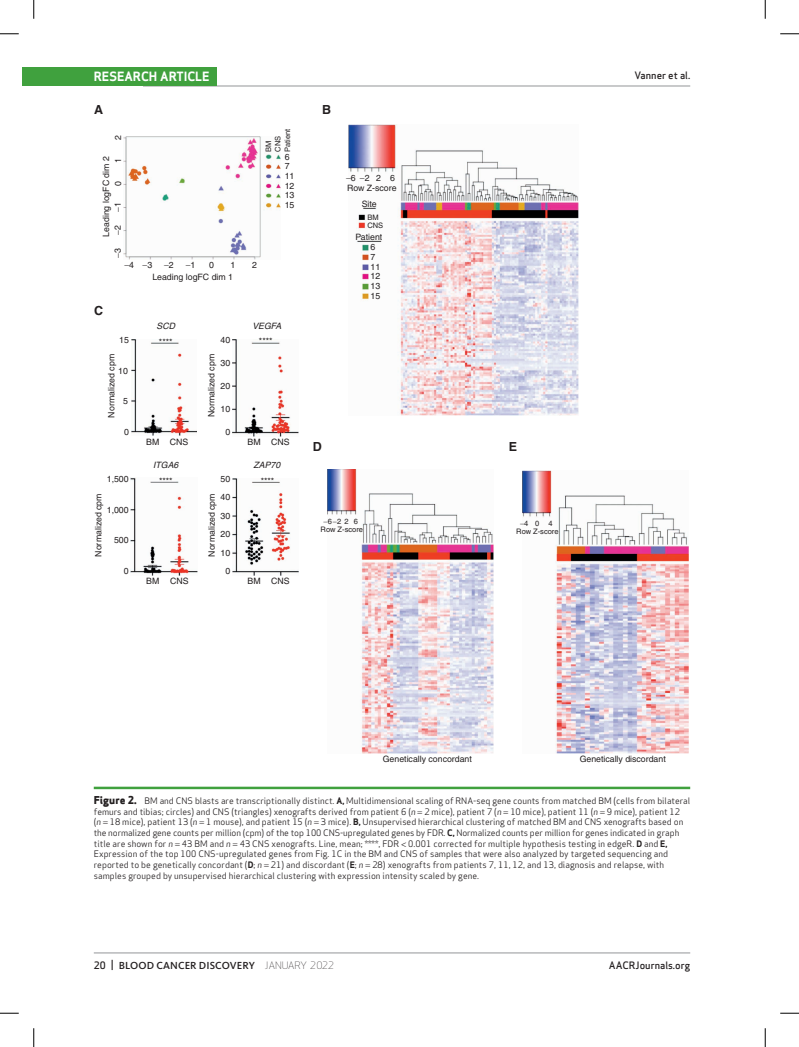
<style>
.page{position:relative;width:799px;height:1047px;background:#fff}
.page>*{position:absolute;margin:0;border:0;box-sizing:border-box;transform-origin:0 0}
.t1{font:700 12.5px "Apex Sans";color:#fff}
.t2{font:700 12.5px "Helvetica";color:#231f20}
.t3{font:500 10.62px "Kievit OT";letter-spacing:.01em;color:#231f20}
.t4{font:500 10px "Apex Sans";color:#231f20}
.t5{font:8.75px/10.6px "Apex Sans";color:#231f20}
.t6{font:8.75px/9.6px "Helvetica";color:#231f20}
.t7{font:italic 8.75px "Helvetica";color:#231f20}
.t8{font:7.5px/8.5px "Helvetica";color:#231f20}
.s1{font-weight:800;font-size:10.62px}
.s2{font-weight:700}
.s3{font-style:italic}
.s4{font-family:"Apex Sans";font-size:10px}
.s5{font-family:"Apex Sans";font-weight:300;font-size:10px}
</style>
<div class="page">
<hr style="left:143px;top:86px;width:547px;height:1px;background:#939598">
<div style="left:22px;top:68px;width:195px;height:18px;background:#40a13e"></div>
<hr style="left:94px;top:952px;width:596px;height:1px;background:#939598">
<hr style="left:94px;top:786px;width:596px;height:3px;background:#40a13e">
<img style="left:123px;top:136px;width:158px;height:123px">
<img style="left:348px;top:124px;width:230px;height:291px">
<img style="left:131px;top:339px;width:66px;height:97px">
<img style="left:233px;top:339px;width:65px;height:97px">
<img style="left:131px;top:477px;width:66px;height:98px">
<img style="left:232px;top:478px;width:66px;height:97px">
<img style="left:327px;top:469px;width:166px;height:284px">
<img style="left:523px;top:471px;width:165px;height:282px">
<svg style="left:764px;top:0;width:1px;height:19px"></svg>
<svg style="left:764px;top:1028px;width:1px;height:18px"></svg>
<svg style="left:0;top:33px;width:19px;height:1px"></svg>
<svg style="left:780px;top:33px;width:19px;height:1px"></svg>
<svg style="left:0;top:1012px;width:19px;height:1px"></svg>
<svg style="left:780px;top:1012px;width:19px;height:1px"></svg>
<svg style="left:33px;top:0;width:1px;height:19px"></svg>
<svg style="left:33px;top:1028px;width:1px;height:18px"></svg>
<svg style="left:765px;top:0;width:1px;height:19px"></svg>
<svg style="left:765px;top:1028px;width:1px;height:18px"></svg>
<h1 class="t1" style="left:94px;top:69px;width:117px">RESEARCH ARTICLE</h1>
<p class="t4" style="left:634px;top:67px;width:57px">Vanner et al.</p>
<h1 class="t2" style="left:94px;top:102px;width:11px">A</h1>
<p class="t6" style="left:113px;top:140px;width:6px;rotate:-90deg">2</p>
<p class="t6" style="left:101px;top:237px;width:82px;rotate:-90deg">Leading logFC dim 2</p>
<p class="t6" style="left:113px;top:163px;width:6px;rotate:-90deg">1</p>
<p class="t6" style="left:113px;top:186px;width:6px;rotate:-90deg">0</p>
<p class="t6" style="left:113px;top:212px;width:11px;rotate:-90deg">−1</p>
<p class="t6" style="left:113px;top:235px;width:11px;rotate:-90deg">−2</p>
<p class="t6" style="left:113px;top:258px;width:11px;rotate:-90deg">−3</p>
<p class="t6" style="left:124px;top:260px;width:29px">−4 −3</p>
<p class="t6" style="left:164px;top:260px;width:11px">−2</p>
<p class="t6" style="left:186px;top:260px;width:11px">−1</p>
<p class="t6" style="left:209px;top:260px;width:6px">0</p>
<p class="t6" style="left:230px;top:260px;width:6px">1</p>
<p class="t6" style="left:252px;top:260px;width:6px">2</p>
<h1 class="t2" style="left:94px;top:302px;width:11px">C</h1>
<p class="t6" style="left:152px;top:272px;width:82px">Leading logFC dim 1</p>
<p class="t8" style="left:264px;top:151px;width:25px;line-height:9.4px;rotate:-90deg">BM<br>CNS<br>Patient</p>
<p class="t6" style="left:285px;top:152px;width:6px">6</p>
<p class="t6" style="left:285px;top:161px;width:11px">7<br>11<br>12<br>13<br>15</p>
<p class="t6" style="left:119px;top:335px;width:11px">15</p>
<p class="t6" style="left:118px;top:365px;width:11px">10</p>
<p class="t6" style="left:107px;top:417px;width:65px;rotate:-90deg">Normalized cpm</p>
<p class="t6" style="left:123px;top:396px;width:6px">5</p>
<p class="t6" style="left:124px;top:426px;width:6px">0</p>
<p class="t6" style="left:107px;top:474px;width:23px">1,500</p>
<p class="t6" style="left:93px;top:556px;width:65px;rotate:-90deg">Normalized cpm</p>
<p class="t6" style="left:107px;top:504px;width:23px">1,000</p>
<p class="t6" style="left:114px;top:535px;width:16px">500</p>
<p class="t6" style="left:124px;top:566px;width:6px">0</p>
<p class="t7" style="left:157px;top:320px;width:20px">SCD</p>
<p class="t7" style="left:252px;top:320px;width:30px">VEGFA</p>
<p class="t6" style="left:259px;top:336px;width:15px">****</p>
<p class="t6" style="left:221px;top:335px;width:11px">40</p>
<p class="t6" style="left:221px;top:358px;width:11px">30</p>
<p class="t6" style="left:221px;top:381px;width:11px">20</p>
<p class="t6" style="left:159px;top:337px;width:15px">****</p>
<p class="t6" style="left:207px;top:417px;width:65px;rotate:-90deg">Normalized cpm</p>
<p class="t6" style="left:221px;top:404px;width:11px">10</p>
<p class="t6" style="left:225px;top:426px;width:6px">0</p>
<p class="t6" style="left:146px;top:437px;width:43px">BM CNS</p>
<p class="t6" style="left:248px;top:437px;width:44px">BM CNS</p>
<p class="t7" style="left:153px;top:459px;width:27px">ITGA6</p>
<p class="t7" style="left:254px;top:459px;width:28px">ZAP70</p>
<p class="t6" style="left:221px;top:469px;width:11px;line-height:18.4px;text-align:center">50<br>40<br>30<br>20<br>10<br>0</p>
<p class="t6" style="left:159px;top:475px;width:15px">****</p>
<p class="t6" style="left:261px;top:476px;width:15px">****</p>
<p class="t6" style="left:207px;top:556px;width:65px;rotate:-90deg">Normalized cpm</p>
<p class="t6" style="left:146px;top:576px;width:44px">BM CNS</p>
<p class="t6" style="left:248px;top:576px;width:44px">BM CNS</p>
<h1 class="t2" style="left:322px;top:102px;width:11px">B</h1>
<p class="t6" style="left:390px;top:173px;width:6px">6</p>
<p class="t6" style="left:346px;top:173px;width:52px">−6 −2 2<br>Row Z-score</p>
<p class="t6" style="left:362px;top:199px;width:17px">Site</p>
<p class="t6" style="left:355px;top:232px;width:28px">Patient</p>
<p class="t8" style="left:367px;top:213px;width:17px">BM<br>CNS</p>
<p class="t6" style="left:370px;top:242px;width:11px">6<br>7<br>11<br>12<br>13<br>15</p>
<h1 class="t2" style="left:313px;top:439px;width:11px">D</h1>
<h1 class="t2" style="left:509px;top:439px;width:10px">E</h1>
<p class="t8" style="left:321px;top:516px;width:44px;text-indent:3px">−6−2 2<br>Row Z-score</p>
<p class="t8" style="left:354px;top:516px;width:6px">6</p>
<p class="t8" style="left:516px;top:518px;width:44px;text-indent:4px">−4 0<br>Row Z-score</p>
<p class="t8" style="left:548px;top:518px;width:6px">4</p>
<p class="t6" style="left:383px;top:754px;width:90px">Genetically concordant</p>
<p class="t6" style="left:579px;top:754px;width:88px">Genetically discordant</p>
<p class="t5" style="left:94px;top:794px;width:598px"><span class="s1">Figure 2.</span> BM and CNS blasts are transcriptionally distinct. <span class="s2">A,</span> Multidimensional scaling of RNA-seq gene counts from matched BM (cells from bilateral femurs and tibias; circles) and CNS (triangles) xenografts derived from patient 6 (<span class="s3">n</span> 2 mice), patient 7 (<span class="s3">n</span> 10 mice), patient 11 (<span class="s3">n</span> 9 mice), patient 12<br>(<span class="s3">n</span> 18 mice), patient 13 (<span class="s3">n</span> 1 mouse), and patient 15 (<span class="s3">n</span> 3 mice). <span class="s2">B,</span> Unsupervised hierarchical clustering of matched BM and CNS xenografts based on the normalized gene counts per million (cpm) of the top 100 CNS-upregulated genes by FDR. <span class="s2">C,</span> Normalized counts per million for genes indicated in graph title are shown for <span class="s3">n</span> 43 BM and <span class="s3">n</span> 43 CNS xenografts. Line, mean; ****, FDR 0.001 corrected for multiple hypothesis testing in edgeR. <span class="s2">D</span> and <span class="s2">E, </span>Expression of the top 100 CNS-upregulated genes from Fig. 1C in the BM and CNS of samples that were also analyzed by targeted sequencing and reported to be genetically concordant (<span class="s2">D</span>; <span class="s3">n</span> 21) and discordant (<span class="s2">E</span>; <span class="s3">n</span> 28) xenografts from patients 7, 11, 12, and 13, diagnosis and relapse, with samples grouped by unsupervised hierarchical clustering with expression intensity scaled by gene.</p>
<p class="t3" style="left:94px;top:958px;width:242px"><span class="s4">20 |</span> BLOOD CANCER DISCOVERY <span class="s5">JANUARY 2022</span></p>
<p class="t4" style="left:609px;top:956px;width:83px">AACRJournals.org</p>
</div>
